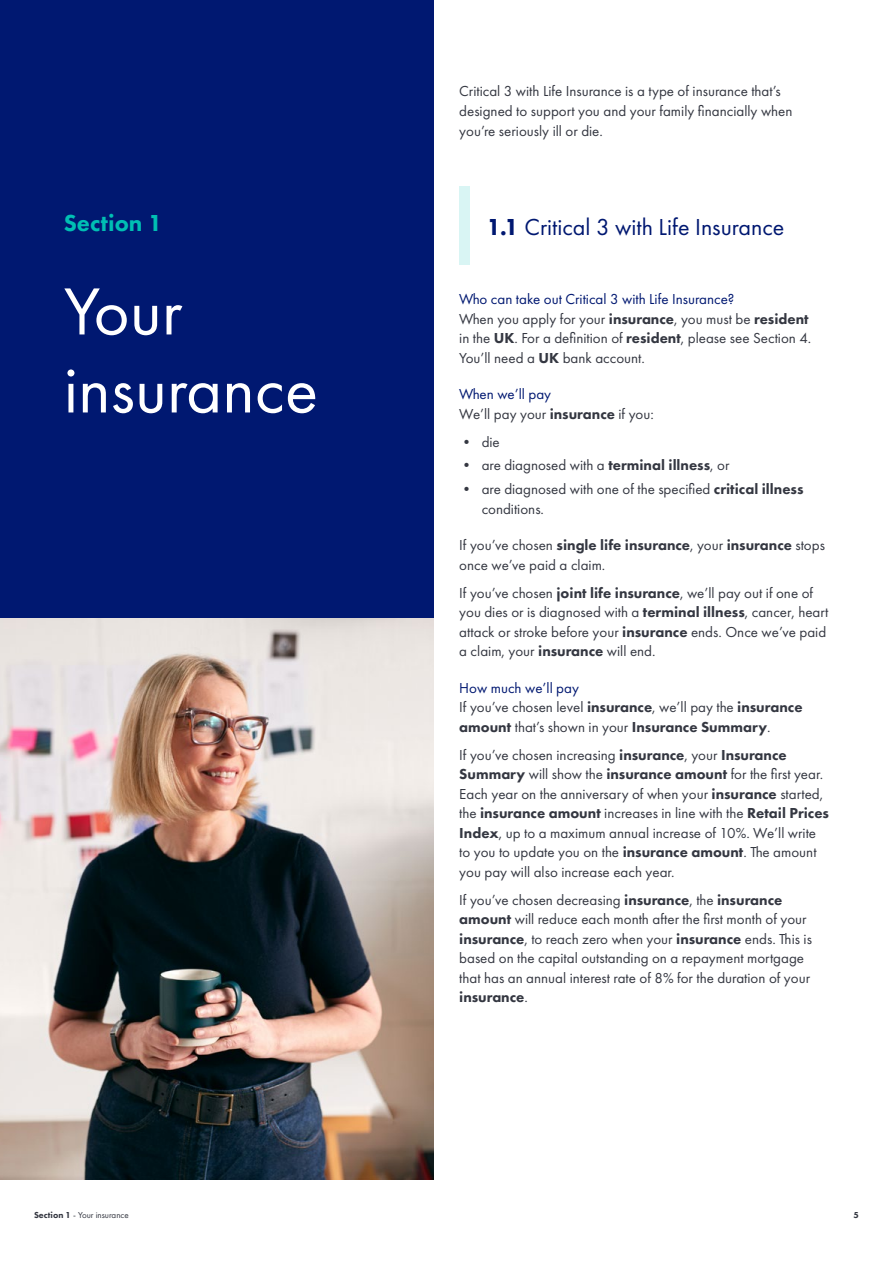
<style>
.page{position:relative;width:893px;height:1263px;background:#fff}
.page>*{position:absolute;margin:0;border:0;box-sizing:border-box;transform-origin:0 0}
.H_Section{font:69px/78px "Futura PT";color:#fff}
.t1{font:24px "Futura PT";color:#001871}
.t2{font:800 24px "Futura PT";color:#00bfb3}
.Body{font:15px/19.5px "Futura PT";color:#343741}
.t3{font:15px "Futura PT";color:#001871}
.t4{font:9px "Futura PT";color:#343741}
.t5{font:800 9px "Futura PT";color:#343741}
.s1{font-weight:800}
</style>
<div class="page">
<div style="left:459px;top:186px;width:11px;height:79px;background:#d9f5f4"></div>
<div style="left:0;top:0;width:434px;height:619px;background:#001871"></div>
<img style="left:0;top:619px;width:434px;height:560px">
<h1 class="t2" style="left:64px;top:208px;width:100px">Section 1</h1>
<p class="H_Section" style="left:64px;top:272px;width:256px">Your insurance</p>
<p class="Body" style="left:459px;top:82px;width:335px">Critical 3 with Life Insurance is a type of insurance that’s designed to support you and your family financially when you’re seriously ill or die.</p>
<h1 class="t1" style="left:487px;top:213px;width:299px"><span class="s1">1.1</span> Critical 3 with Life Insurance</h1>
<h3 class="t3" style="left:459px;top:290px;width:277px">Who can take out Critical 3 with Life Insurance?</h3>
<p class="Body" style="left:459px;top:309px;width:354px">When you apply for your <span class="s1">insurance</span>, you must be <span class="s1">resident </span>in the <span class="s1">UK</span>. For a definition of <span class="s1">resident</span>, please see Section 4.<br>You’ll need a <span class="s1">UK</span> bank account.</p>
<h3 class="t3" style="left:459px;top:385px;width:93px">When we’ll pay</h3>
<p class="Body" style="left:459px;top:404px;width:196px">We’ll pay your <span class="s1">insurance</span> if you:</p>
<p class="Body" style="left:459px;top:432px;width:42px">• die</p>
<p class="Body" style="left:459px;top:456px;width:272px">• are diagnosed with a <span class="s1">terminal illness</span>, or</p>
<p class="Body" style="left:482px;top:479px;width:323px;text-indent:-23px">• are diagnosed with one of the specified <span class="s1">critical illness </span>conditions.</p>
<p class="Body" style="left:459px;top:535px;width:367px">If you’ve chosen <span class="s1">single life insurance</span>, your <span class="s1">insurance</span> stops once we’ve paid a claim.</p>
<p class="Body" style="left:459px;top:583px;width:371px">If you’ve chosen <span class="s1">joint life insurance</span>, we’ll pay out if one of you dies or is diagnosed with a <span class="s1">terminal illness</span>, cancer, heart attack or stroke before your <span class="s1">insurance</span> ends. Once we’ve paid a claim, your <span class="s1">insurance</span> will end.</p>
<h3 class="t3" style="left:459px;top:679px;width:121px">How much we’ll pay</h3>
<p class="Body" style="left:459px;top:697px;width:345px">If you’ve chosen level <span class="s1">insurance</span>, we’ll pay the <span class="s1">insurance amount</span> that’s shown in your <span class="s1">Insurance Summary</span>.</p>
<p class="Body" style="left:459px;top:745px;width:371px">If you’ve chosen increasing <span class="s1">insurance</span>, your <span class="s1">Insurance Summary</span> will show the <span class="s1">insurance amount</span> for the first year.<br>Each year on the anniversary of when your <span class="s1">insurance</span> started, the <span class="s1">insurance amount</span> increases in line with the <span class="s1">Retail Prices Index</span>, up to a maximum annual increase of 10%. We’ll write to you to update you on the <span class="s1">insurance amount</span>. The amount you pay will also increase each year.</p>
<p class="Body" style="left:459px;top:890px;width:354px">If you’ve chosen decreasing <span class="s1">insurance</span>, the <span class="s1">insurance amount</span> will reduce each month after the first month of your <span class="s1">insurance</span>, to reach zero when your <span class="s1">insurance</span> ends. This is based on the capital outstanding on a repayment mortgage that has an annual interest rate of 8% for the duration of your <span class="s1">insurance</span>.</p>
<p class="t4" style="left:34px;top:1209px;width:96px"><span class="s1">Section 1</span> - Your insurance</p>
<p class="t5" style="left:853px;top:1209px;width:7px">5</p>
</div>
